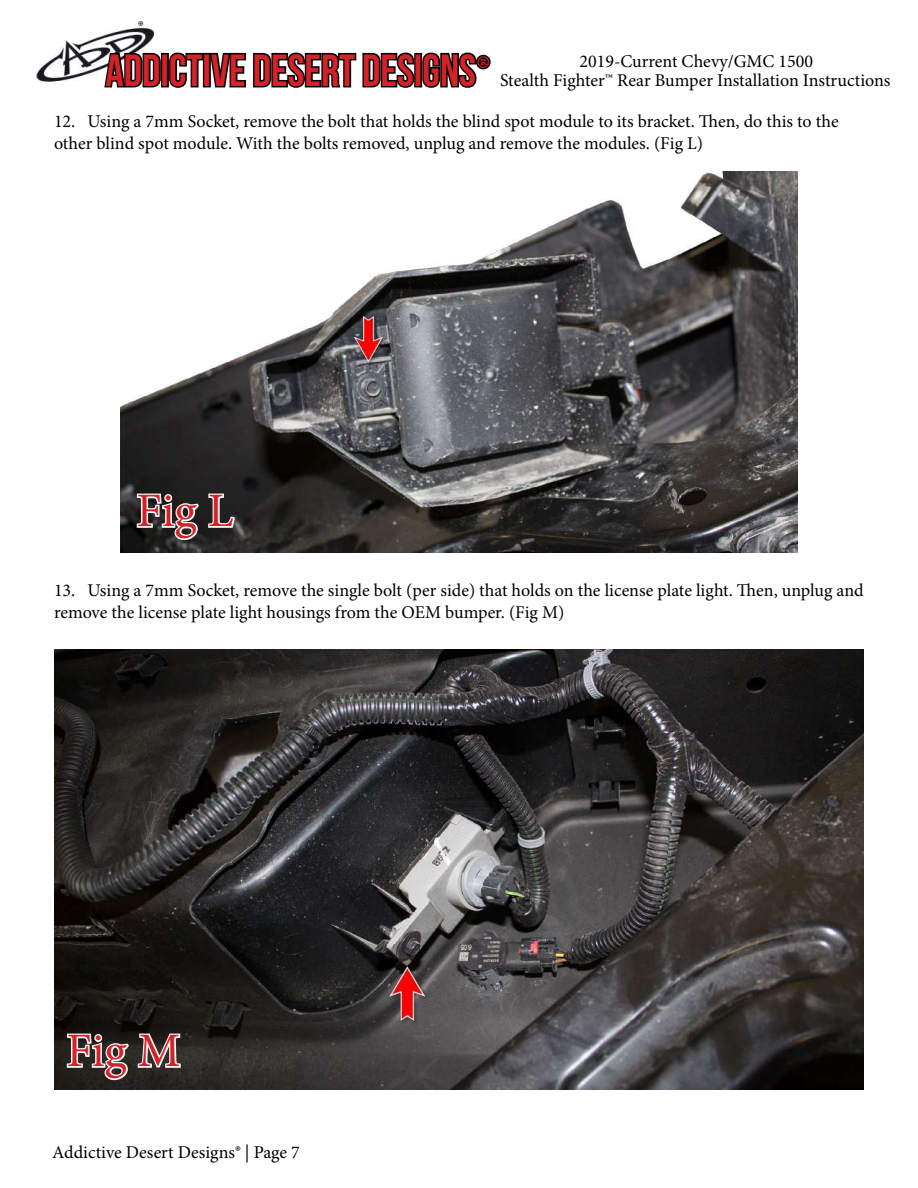
<style>
.page{position:relative;width:918px;height:1188px;background:#fff}
.page>*{position:absolute;margin:0;border:0;box-sizing:border-box;transform-origin:0 0}
.t1{font:48px "Minion Pro";color:#d2232a}
.t2{font:45px "Bebas Neue";color:#d2232a}
.t3{font:18px/21.6px "Minion Pro";color:#000}
.s1{font-family:"Minion Pro"}
</style>
<div class="page">
<img style="left:36px;top:26px;width:119px;height:56px">
<svg style="left:103px;top:51px;width:59px;height:37px"></svg>
<div style="left:161px;top:53px;width:8px;height:34px;border:3px solid #000"></div>
<svg style="left:168px;top:52px;width:323px;height:36px"></svg>
<img style="left:121px;top:171px;width:676px;height:382px">
<svg style="left:135px;top:492px;width:66px;height:50px"></svg>
<svg style="left:207px;top:492px;width:30px;height:37px"></svg>
<img style="left:352px;top:314px;width:36px;height:52px">
<img style="left:54px;top:650px;width:810px;height:439px">
<img style="left:388px;top:964px;width:42px;height:62px">
<svg style="left:65px;top:1032px;width:117px;height:58px"></svg>
<p class="t3" style="left:500px;top:51px;width:392px;line-height:19.4px;text-align:center">2019-Current Chevy/GMC 1500<br>Stealth Fighter™ Rear Bumper Installation Instructions</p>
<h2 class="t2" style="left:106px;top:46px;width:386px">ADDICTIVE DESERT DESIGNS<span class="s1">®</span></h2>
<p class="t3" style="left:54px;top:111px;width:786px">12. Using a 7mm Socket, remove the bolt that holds the blind spot module to its bracket. Then, do this to the other blind spot module. With the bolts removed, unplug and remove the modules. (Fig L)</p>
<h1 class="t1" style="left:136px;top:479px;width:99px">Fig L</h1>
<p class="t3" style="left:54px;top:580px;width:811px">13. Using a 7mm Socket, remove the single bolt (per side) that holds on the license plate light. Then, unplug and remove the license plate light housings from the OEM bumper. (Fig M)</p>
<h1 class="t1" style="left:66px;top:1019px;width:116px">Fig M</h1>
<p class="t3" style="left:52px;top:1141px;width:249px">Addictive Desert Designs® | Page 7</p>
</div>
